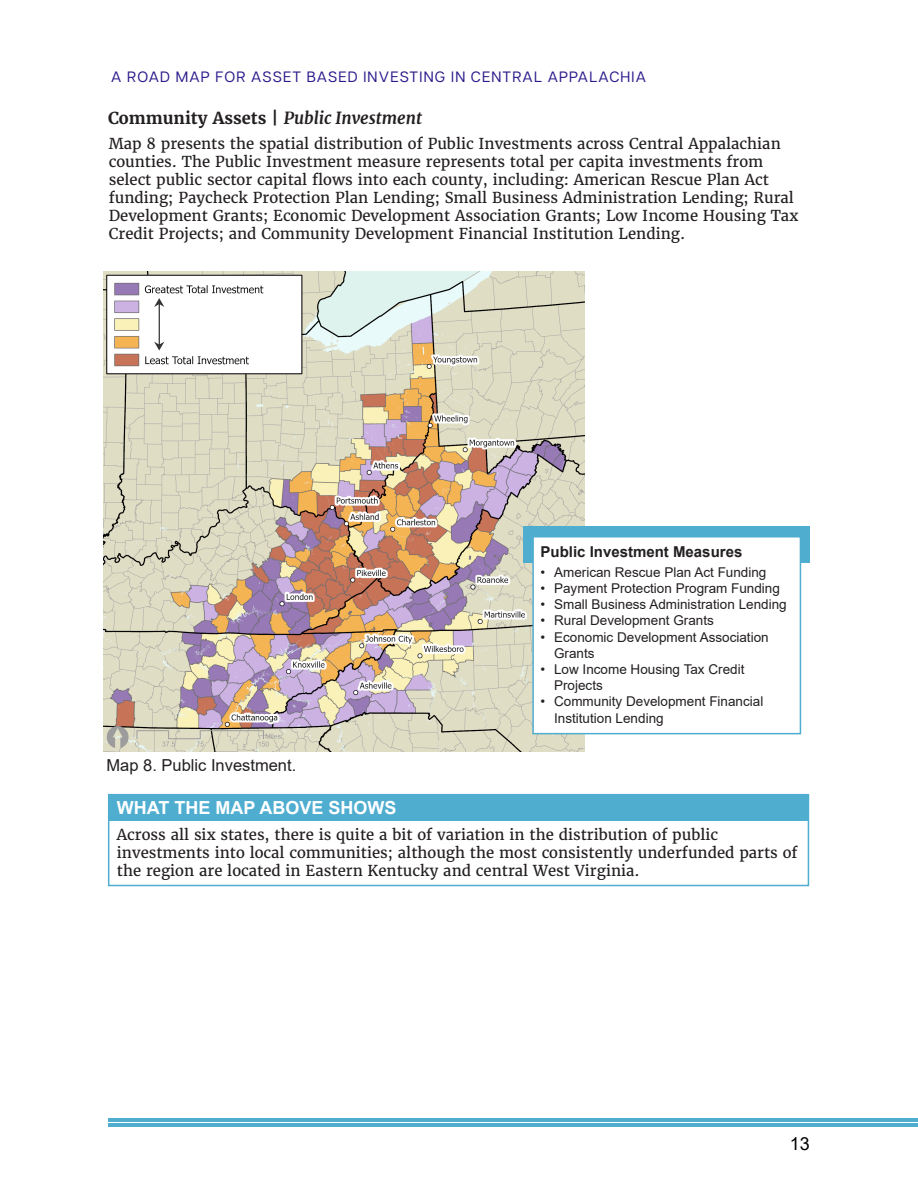
<style>
.page{position:relative;width:918px;height:1188px;background:#fff}
.page>*{position:absolute;margin:0;border:0;box-sizing:border-box;transform-origin:0 0}
.t1{font:700 18px "Arial";color:#fff}
.t2{font:18px "Arial";color:#000}
.t3{font:700 16.5px "Merriweather";color:#231f20}
.t4{font:16.5px "Arial";color:#231f20}
.t5{font:15px/18px "Merriweather";color:#231f20}
.t6{font:15px "Articulat CF";letter-spacing:.08em;color:#2a1a8a}
.t7{font:700 15px "Arial";color:#231f20}
.t8{font:13.5px/16.2px "Arial";color:#231f20}
.s1{font-style:italic}
</style>
<div class="page">
<img style="left:104px;top:271px;width:480px;height:481px">
<div style="left:524px;top:526px;width:286px;height:37px;background:#4fadd0"></div>
<div style="left:533px;top:537px;width:267px;height:197px;background:#fff"></div>
<div style="left:532px;top:536px;width:269px;height:198px;border:2px solid #4fadd0"></div>
<div style="left:108px;top:794px;width:700px;height:27px;background:#4fadd0"></div>
<div style="left:108px;top:794px;width:701px;height:92px;border:2px solid #4fadd0"></div>
<hr style="left:109px;top:1118px;width:809px;height:4px;background:#4fadd0">
<hr style="left:109px;top:1123px;width:809px;height:4px;background:#4fadd0">
<p class="t6" style="left:111px;top:66px;width:536px">A ROAD MAP FOR ASSET BASED INVESTING IN CENTRAL APPALACHIA</p>
<p class="t3" style="left:108px;top:108px;width:315px">Community Assets | <span class="s1">Public Investment</span></p>
<p class="t5" style="left:109px;top:135px;width:691px">Map 8 presents the spatial distribution of Public Investments across Central Appalachian counties. The Public Investment measure represents total per capita investments from select public sector capital flows into each county, including: American Rescue Plan Act funding; Paycheck Protection Plan Lending; Small Business Administration Lending; Rural Development Grants; Economic Development Association Grants; Low Income Housing Tax Credit Projects; and Community Development Financial Institution Lending.</p>
<p class="t4" style="left:106px;top:753px;width:191px">Map 8. Public Investment.</p>
<p class="t1" style="left:117px;top:795px;width:281px">WHAT THE MAP ABOVE SHOWS</p>
<p class="t7" style="left:541px;top:542px;width:203px">Public Investment Measures</p>
<p class="t8" style="left:541px;top:564px;width:227px">• American Rescue Plan Act Funding</p>
<p class="t8" style="left:541px;top:580px;width:241px">• Payment Protection Program Funding</p>
<p class="t8" style="left:541px;top:596px;width:248px">• Small Business Administration Lending</p>
<p class="t8" style="left:541px;top:612px;width:175px">• Rural Development Grants</p>
<p class="t8" style="left:554px;top:629px;width:216px;text-indent:-14px">• Economic Development Association<br>Grants</p>
<p class="t8" style="left:554px;top:661px;width:192px;text-indent:-14px">• Low Income Housing Tax Credit<br>Projects</p>
<p class="t8" style="left:554px;top:693px;width:211px;text-indent:-14px">• Community Development Financial<br>Institution Lending</p>
<p class="t5" style="left:117px;top:826px;width:682px">Across all six states, there is quite a bit of variation in the distribution of public investments into local communities; although the most consistently underfunded parts of the region are located in Eastern Kentucky and central West Virginia.</p>
<p class="t2" style="left:790px;top:1131px;width:22px">13</p>
</div>
